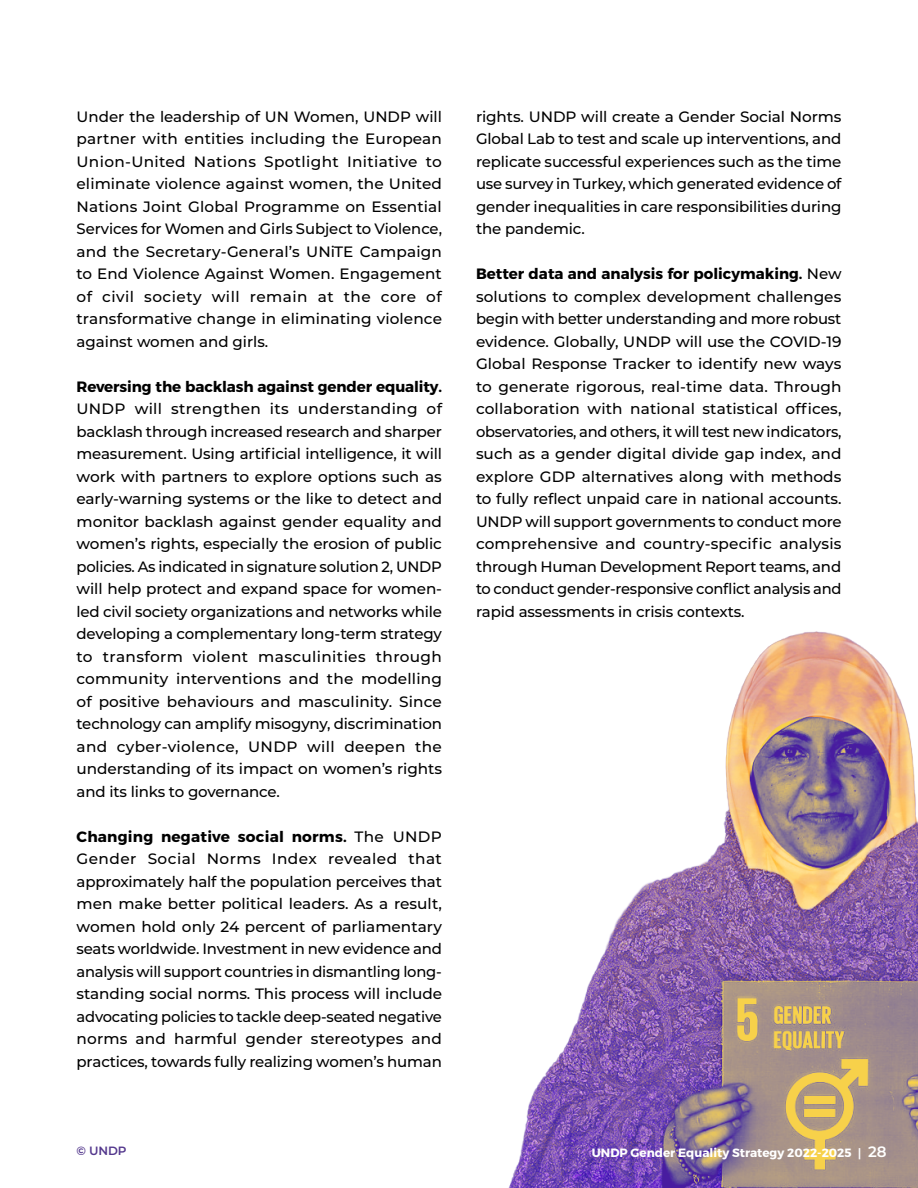
<style>
.page{position:relative;width:918px;height:1188px;background:#fff}
.page>*{position:absolute;margin:0;border:0;box-sizing:border-box;transform-origin:0 0}
.t1{font:500 15px/22.5px "Montserrat";letter-spacing:-.01em;color:#000;text-align:justify}
.t2{font:700 15px "Montserrat";letter-spacing:-.01em;color:#000}
.t3{font:700 12px "Montserrat";color:#fff}
.t4{font:600 12px "Montserrat";color:#54388d}
.s1{font-weight:700}
.s2{font-weight:600}
.s3{font-weight:600;font-size:15px}
</style>
<div class="page">
<img style="left:508px;top:631px;width:410px;height:557px">
<p class="t1" style="left:77px;top:104px;width:367px">Under the leadership of UN Women, UNDP will partner with entities including the European Union-United Nations Spotlight Initiative to eliminate violence against women, the United Nations Joint Global Programme on Essential Services for Women and Girls Subject to Violence, and the Secretary-General’s UNiTE Campaign to End Violence Against Women. Engagement of civil society will remain at the core of transformative change in eliminating violence against women and girls.</p>
<p class="t2" style="left:77px;top:377px;width:367px">Reversing the backlash against gender equality.</p>
<p class="t1" style="left:77px;top:397px;width:367px">UNDP will strengthen its understanding of backlash through increased research and sharper measurement. Using artificial intelligence, it will work with partners to explore options such as early-warning systems or the like to detect and monitor backlash against gender equality and women’s rights, especially the erosion of public policies. As indicated in signature solution 2, UNDP will help protect and expand space for women&shy;led civil society organizations and networks while developing a complementary long-term strategy to transform violent masculinities through community interventions and the modelling of positive behaviours and masculinity. Since technology can amplify misogyny, discrimination and cyber-violence, UNDP will deepen the understanding of its impact on women’s rights and its links to governance.</p>
<p class="t1" style="left:77px;top:824px;width:367px"><span class="s1">Changing negative social norms.</span> The UNDP Gender Social Norms Index revealed that approximately half the population perceives that men make better political leaders. As a result, women hold only 24 percent of parliamentary seats worldwide. Investment in new evidence and analysis will support countries in dismantling long&shy;standing social norms. This process will include advocating policies to tackle deep-seated negative norms and harmful gender stereotypes and practices, towards fully realizing women’s human</p>
<p class="t1" style="left:476px;top:104px;width:367px">rights. UNDP will create a Gender Social Norms Global Lab to test and scale up interventions, and replicate successful experiences such as the time use survey in Turkey, which generated evidence of gender inequalities in care responsibilities during the pandemic.</p>
<p class="t1" style="left:476px;top:262px;width:367px"><span class="s1">Better data and analysis for policymaking.</span> New solutions to complex development challenges begin with better understanding and more robust evidence. Globally, UNDP will use the COVID-19<br>Global Response Tracker to identify new ways to generate rigorous, real-time data. Through collaboration with national statistical offices, observatories, and others, it will test new indicators, such as a gender digital divide gap index, and explore GDP alternatives along with methods to fully reflect unpaid care in national accounts.<br>UNDP will support governments to conduct more comprehensive and country-specific analysis through Human Development Report teams, and to conduct gender-responsive conflict analysis and rapid assessments in crisis contexts.</p>
<p class="t4" style="left:77px;top:1142px;width:52px">© UNDP</p>
<p class="t3" style="left:592px;top:1145px;width:296px">UNDP Gender Equality Strategy 2022-2025 <span class="s2">|</span> <span class="s3">28</span></p>
</div>
